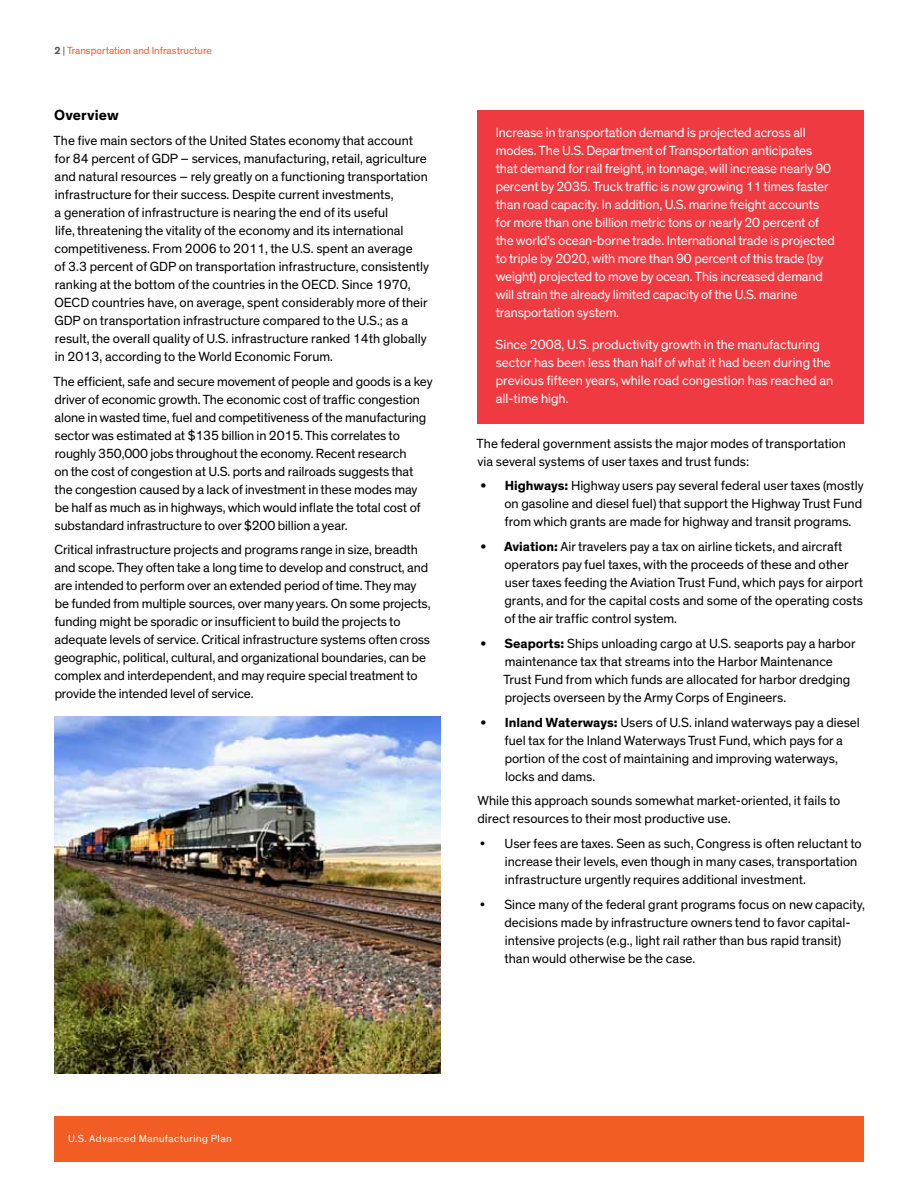
<style>
.page{position:relative;width:918px;height:1188px;background:#fff}
.page>*{position:absolute;margin:0;border:0;box-sizing:border-box;transform-origin:0 0}
.t1{font:700 15px "Dow Corporate";letter-spacing:.01em;color:#000}
.t2{font:13.5px/18px "Dow Corporate";color:#000}
.t3{font:13.5px/18px "Dow Corporate";letter-spacing:-.01em;color:#fff}
.t4{font:10.5px "Dow Corporate";color:#f15d22}
.t5{font:10.5px "Dow Corporate";letter-spacing:.04em;color:#fff}
.s1{font-weight:700;color:#58595b}
.s2{color:#58595b}
.s3{font-weight:700}
</style>
<div class="page">
<div style="left:54px;top:1116px;width:810px;height:45px;background:#f15d22"></div>
<img style="left:54px;top:716px;width:387px;height:357px">
<div style="left:477px;top:110px;width:387px;height:313px;background:#ef3a42"></div>
<p class="t4" style="left:55px;top:44px;width:159px"><span class="s1">2</span> <span class="s2">|</span> Transportation and Infrastructure</p>
<p class="t1" style="left:54px;top:106px;width:66px">Overview</p>
<p class="t2" style="left:54px;top:132px;width:377px">The five main sectors of the United States economy that account for 84 percent of GDP – services, manufacturing, retail, agriculture and natural resources – rely greatly on a functioning transportation infrastructure for their success. Despite current investments,<br>a generation of infrastructure is nearing the end of its useful<br>life, threatening the vitality of the economy and its international competitiveness. From 2006 to 2011, the U.S. spent an average<br>of 3.3 percent of GDP on transportation infrastructure, consistently ranking at the bottom of the countries in the OECD. Since 1970, OECD countries have, on average, spent considerably more of their GDP on transportation infrastructure compared to the U.S.; as a result, the overall quality of U.S. infrastructure ranked 14th globally in 2013, according to the World Economic Forum.</p>
<p class="t2" style="left:54px;top:372px;width:380px">The efficient, safe and secure movement of people and goods is a key driver of economic growth. The economic cost of traffic congestion alone in wasted time, fuel and competitiveness of the manufacturing sector was estimated at $135 billion in 2015. This correlates to roughly 350,000 jobs throughout the economy. Recent research<br>on the cost of congestion at U.S. ports and railroads suggests that the congestion caused by a lack of investment in these modes may be half as much as in highways, which would inflate the total cost of substandard infrastructure to over $200 billion a year.</p>
<p class="t2" style="left:54px;top:541px;width:378px">Critical infrastructure projects and programs range in size, breadth and scope. They often take a long time to develop and construct, and are intended to perform over an extended period of time. They may be funded from multiple sources, over many years. On some projects, funding might be sporadic or insufficient to build the projects to adequate levels of service. Critical infrastructure systems often cross geographic, political, cultural, and organizational boundaries, can be complex and interdependent, and may require special treatment to provide the intended level of service.</p>
<p class="t3" style="left:496px;top:124px;width:341px">Increase in transportation demand is projected across all modes. The U.S. Department of Transportation anticipates that demand for rail freight, in tonnage, will increase nearly 90 percent by 2035. Truck traffic is now growing 11 times faster than road capacity. In addition, U.S. marine freight accounts for more than one billion metric tons or nearly 20 percent of the world’s ocean-borne trade. International trade is projected to triple by 2020, with more than 90 percent of this trade (by weight) projected to move by ocean. This increased demand will strain the already limited capacity of the U.S. marine transportation system.</p>
<p class="t3" style="left:496px;top:336px;width:339px">Since 2008, U.S. productivity growth in the manufacturing sector has been less than half of what it had been during the previous fifteen years, while road congestion has reached an all-time high.</p>
<p class="t2" style="left:477px;top:435px;width:371px">The federal government assists the major modes of transportation via several systems of user taxes and trust funds:</p>
<p class="t2" style="left:504px;top:477px;width:361px;text-indent:-24px"><span class="s3">• Highways:</span> Highway users pay several federal user taxes (mostly on gasoline and diesel fuel) that support the Highway Trust Fund from which grants are made for highway and transit programs.</p>
<p class="t2" style="left:504px;top:538px;width:360px;text-indent:-24px"><span class="s3">• Aviation:</span> Air travelers pay a tax on airline tickets, and aircraft operators pay fuel taxes, with the proceeds of these and other user taxes feeding the Aviation Trust Fund, which pays for airport grants, and for the capital costs and some of the operating costs of the air traffic control system.</p>
<p class="t2" style="left:504px;top:635px;width:354px;text-indent:-23px"><span class="s3">• Seaports:</span> Ships unloading cargo at U.S. seaports pay a harbor maintenance tax that streams into the Harbor Maintenance Trust Fund from which funds are allocated for harbor dredging projects overseen by the Army Corps of Engineers.</p>
<p class="t2" style="left:505px;top:713px;width:357px;text-indent:-24px"><span class="s3">• Inland Waterways:</span> Users of U.S. inland waterways pay a diesel fuel tax for the Inland Waterways Trust Fund, which pays for a portion of the cost of maintaining and improving waterways, locks and dams.</p>
<p class="t2" style="left:477px;top:792px;width:365px">While this approach sounds somewhat market-oriented, it fails to direct resources to their most productive use.</p>
<p class="t2" style="left:505px;top:835px;width:358px;text-indent:-25px">• User fees are taxes. Seen as such, Congress is often reluctant to increase their levels, even though in many cases, transportation infrastructure urgently requires additional investment.</p>
<p class="t2" style="left:504px;top:896px;width:362px;text-indent:-25px">• Since many of the federal grant programs focus on new capacity, decisions made by infrastructure owners tend to favor capital&shy;intensive projects (e.g., light rail rather than bus rapid transit) than would otherwise be the case.</p>
<p class="t5" style="left:68px;top:1133px;width:165px">U.S. Advanced Manufacturing Plan</p>
</div>
